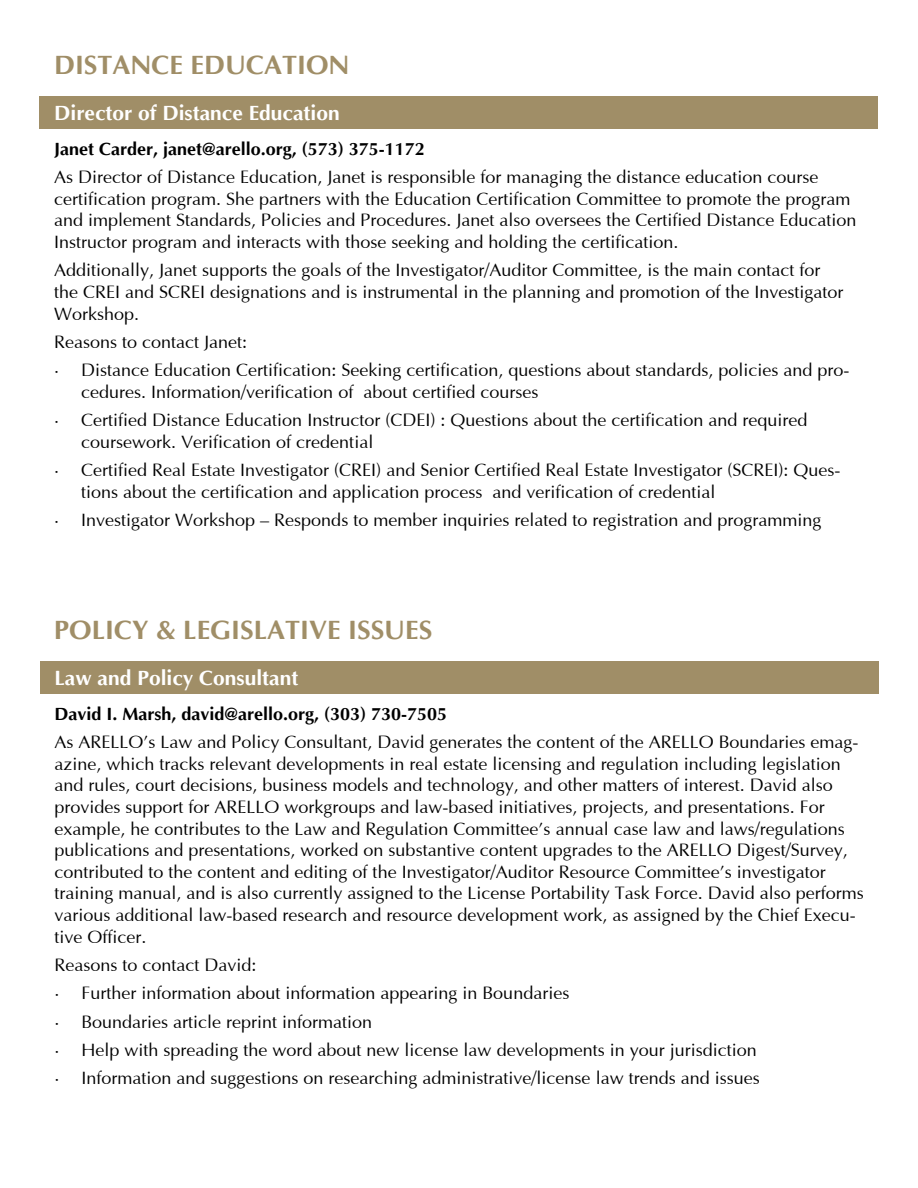
<style>
.page{position:relative;width:918px;height:1188px;background:#fff}
.page>*{position:absolute;margin:0;border:0;box-sizing:border-box;transform-origin:0 0}
.t1{font:700 27px "Optima";color:#a08e67}
.t2{font:700 21px "Optima";color:#fff}
.t3{font:18px/21.6px "Optima";color:#000}
.t4{font:700 18px "Optima";color:#000}
.s1{color:#fff}
</style>
<div class="page">
<div style="left:40px;top:661px;width:838px;height:32px;background:#a08e67"></div>
<div style="left:40px;top:96px;width:838px;height:33px;background:#a08e67"></div>
<h1 class="t1" style="left:54px;top:50px;width:297px">DISTANCE EDUCATION</h1>
<p class="t2" style="left:54px;top:101px;width:287px">Director of Distance Education</p>
<p class="t4" style="left:54px;top:139px;width:372px">Janet Carder, janet@arello.org, (573) 375-1172</p>
<p class="t3" style="left:54px;top:167px;width:804px">As Director of Distance Education, Janet is responsible for managing the distance education course certification program. She partners with the Education Certification Committee to promote the program and implement Standards, Policies and Procedures. Janet also oversees the Certified Distance Education Instructor program and interacts with those seeking and holding the certification.</p>
<p class="t3" style="left:54px;top:260px;width:791px">Additionally, Janet supports the goals of the Investigator/Auditor Committee, is the main contact for the CREI and SCREI designations and is instrumental in the planning and promotion of the Investigator<br>Workshop.</p>
<p class="t3" style="left:54px;top:328px;width:797px;line-height:28.3px">Reasons to contact Janet:<br>· Distance Education Certification: Seeking certification, questions about standards, policies and pro-</p>
<p class="t3" style="left:54px;top:378px;width:755px;line-height:28.3px;text-indent:27px">cedures. Information/verification of about certified courses<br>· Certified Distance Education Instructor (CDEI) : Questions about the certification and required</p>
<p class="t3" style="left:54px;top:428px;width:788px;line-height:28.3px;text-indent:27px">coursework. Verification of credential<br>· Certified Real Estate Investigator (CREI) and Senior Certified Real Estate Investigator (SCREI): Ques-</p>
<p class="t3" style="left:54px;top:478px;width:801px;line-height:28.3px;text-indent:27px">tions about the certification and application process and verification of credential<br>· Investigator Workshop – Responds to member inquiries related to registration and programming<span class="s1">pro-</span></p>
<h1 class="t1" style="left:54px;top:615px;width:380px">POLICY &amp; LEGISLATIVE ISSUES</h1>
<p class="t2" style="left:54px;top:666px;width:245px">Law and Policy Consultant</p>
<p class="t4" style="left:54px;top:704px;width:394px">David I. Marsh, david@arello.org, (303) 730-7505</p>
<p class="t3" style="left:54px;top:732px;width:811px">As ARELLO’s Law and Policy Consultant, David generates the content of the ARELLO Boundaries emag&shy;azine, which tracks relevant developments in real estate licensing and regulation including legislation and rules, court decisions, business models and technology, and other matters of interest. David also provides support for ARELLO workgroups and law-based initiatives, projects, and presentations. For example, he contributes to the Law and Regulation Committee’s annual case law and laws/regulations publications and presentations, worked on substantive content upgrades to the ARELLO Digest/Survey, contributed to the content and editing of the Investigator/Auditor Resource Committee’s investigator training manual, and is also currently assigned to the License Portability Task Force. David also performs various additional law-based research and resource development work, as assigned by the Chief Execu&shy;tive Officer.</p>
<p class="t3" style="left:54px;top:952px;width:727px;line-height:28.3px">Reasons to contact David:<br>· Further information about information appearing in Boundaries<br>· Boundaries article reprint information<br>· Help with spreading the word about new license law developments in your jurisdiction • · Information and suggestions on researching administrative/license law trends and issues</p>
</div>
